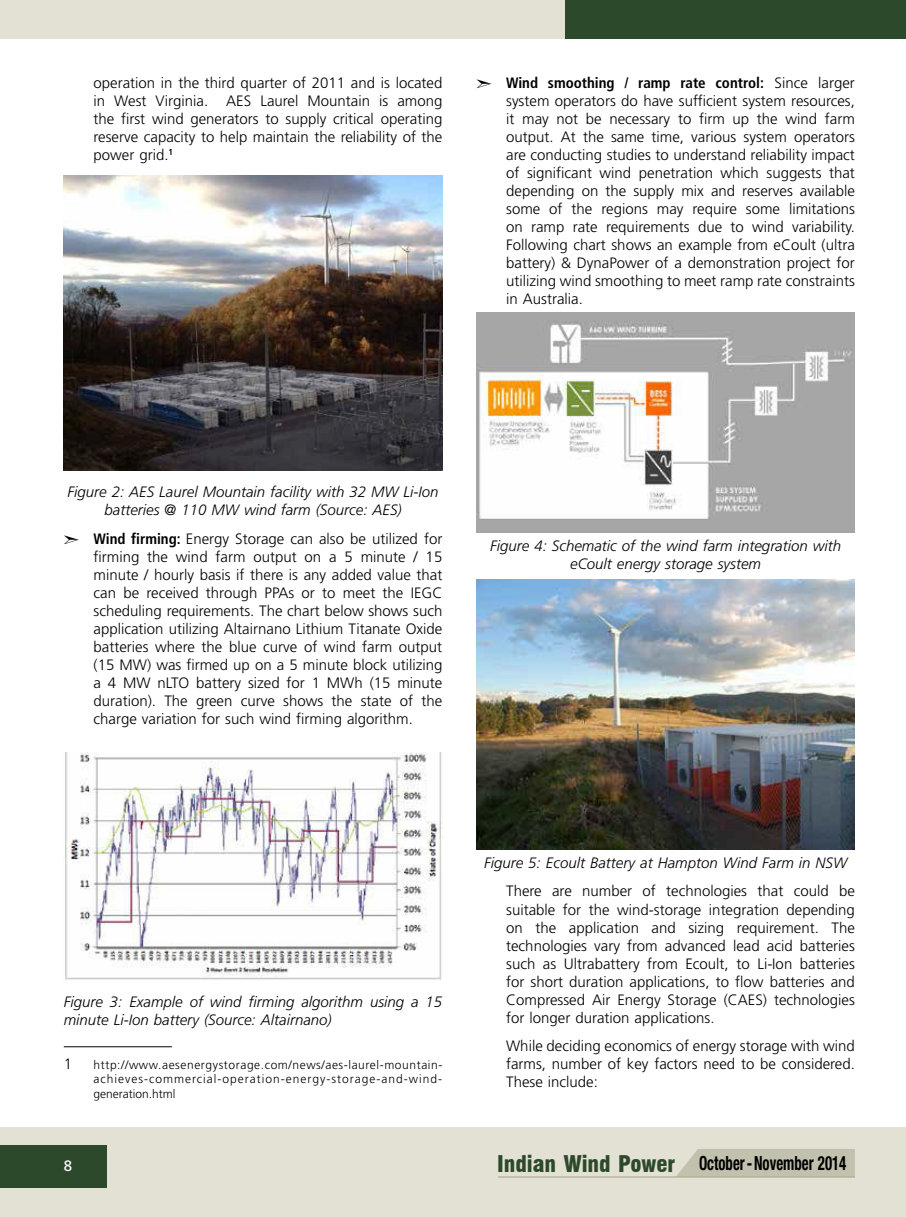
<style>
.page{position:relative;width:906px;height:1217px;background:#fff}
.page>*{position:absolute;margin:0;border:0;box-sizing:border-box;transform-origin:0 0}
.t1{font:700 condensed 19.5px "Helvetica Neue LT Pro";color:#000;scale:.76 1}
.t2{font:300 15px/18px "Frutiger LT Std";color:#000;text-align:justify}
.t3{font:italic 300 15px/18px "Frutiger LT Std";color:#000;text-align:center}
.t4{font:15px "Frutiger LT Std";color:#fff}
.t5{font:300 12px/14.4px "Frutiger LT Std";letter-spacing:.085em;color:#000;text-align:justify}
.s1{font-weight:700;font-stretch:condensed}
.s2{font-family:"Swiss 721 BT";font-weight:900;font-size:22.5px;color:#2d492c}
</style>
<div class="page">
<div style="left:0;top:0;width:566px;height:38px;background:#e3e0d4"></div>
<div style="left:0;top:1127px;width:906px;height:89px;background:#e3e0d4"></div>
<div style="left:566px;top:0;width:340px;height:38px;background:#2d492c"></div>
<div style="left:0;top:1144px;width:106px;height:43px;background:#2d492c"></div>
<hr style="left:498px;top:1176px;width:357px;height:1px;background:#a2a389">
<div style="left:677px;top:1149px;width:178px;height:27px;background:#c2c1ae"></div>
<hr style="left:64px;top:1046px;width:108px;height:1px;background:#000">
<img style="left:64px;top:175px;width:378px;height:295px">
<img style="left:65px;top:752px;width:377px;height:228px">
<img style="left:476px;top:312px;width:379px;height:220px">
<img style="left:476px;top:579px;width:379px;height:270px">
<p class="t2" style="left:94px;top:74px;width:350px">operation in the third quarter of 2011 and is located in West Virginia. AES Laurel Mountain is among the first wind generators to supply critical operating reserve capacity to help maintain the reliability of the power grid.<sup>1</sup></p>
<p class="t2" style="left:506px;top:74px;width:350px"><span class="s1">Wind smoothing / ramp rate control:</span> Since larger system operators do have sufficient system resources, it may not be necessary to firm up the wind farm output. At the same time, various system operators are conducting studies to understand reliability impact of significant wind penetration which suggests that depending on the supply mix and reserves available some of the regions may require some limitations on ramp rate requirements due to wind variability.<br>Following chart shows an example from eCoult (ultra battery) &amp; DynaPower of a demonstration project for utilizing wind smoothing to meet ramp rate constraints in Australia.</p>
<p class="t3" style="left:68px;top:483px;width:372px">Figure 2: AES Laurel Mountain facility with 32 MW Li-Ion batteries @ 110 MW wind farm (Source: AES)</p>
<p class="t2" style="left:94px;top:529px;width:350px"><span class="s1">Wind firming:</span> Energy Storage can also be utilized for firming the wind farm output on a 5 minute / 15 minute / hourly basis if there is any added value that can be received through PPAs or to meet the IEGC scheduling requirements. The chart below shows such application utilizing Altairnano Lithium Titanate Oxide batteries where the blue curve of wind farm output (15 MW) was firmed up on a 5 minute block utilizing a 4 MW nLTO battery sized for 1 MWh (15 minute duration). The green curve shows the state of the charge variation for such wind firming algorithm.</p>
<p class="t3" style="left:490px;top:537px;width:352px">Figure 4: Schematic of the wind farm integration with eCoult energy storage system</p>
<p class="t3" style="left:64px;top:992px;width:380px;text-align:left">Figure 3: Example of wind firming algorithm using a 15 minute Li-Ion battery (Source: Altairnano)</p>
<p class="t2" style="left:64px;top:1054px;width:10px">1</p>
<p class="t5" style="left:94px;top:1057px;width:350px">http://www.aesenergystorage.com/news/aes-laurel-mountain&shy;achieves-commercial-operation-energy-storage-and-wind&shy;generation.html</p>
<p class="t3" style="left:484px;top:853px;width:365px">Figure 5: Ecoult Battery at Hampton Wind Farm in NSW</p>
<p class="t2" style="left:506px;top:882px;width:350px">There are number of technologies that could be suitable for the wind-storage integration depending on the application and sizing requirement. The technologies vary from advanced lead acid batteries such as Ultrabattery from Ecoult, to Li-Ion batteries for short duration applications, to flow batteries and Compressed Air Energy Storage (CAES) technologies for longer duration applications.</p>
<p class="t2" style="left:506px;top:1036px;width:350px">While deciding economics of energy storage with wind farms, number of key factors need to be considered.<br>These include:</p>
<p class="t4" style="left:64px;top:1156px;width:10px">8</p>
<h1 class="t1" style="left:497px;top:1150px;width:461px"><span class="s2">Indian Wind Power</span> October-November 2014</h1>
</div>
